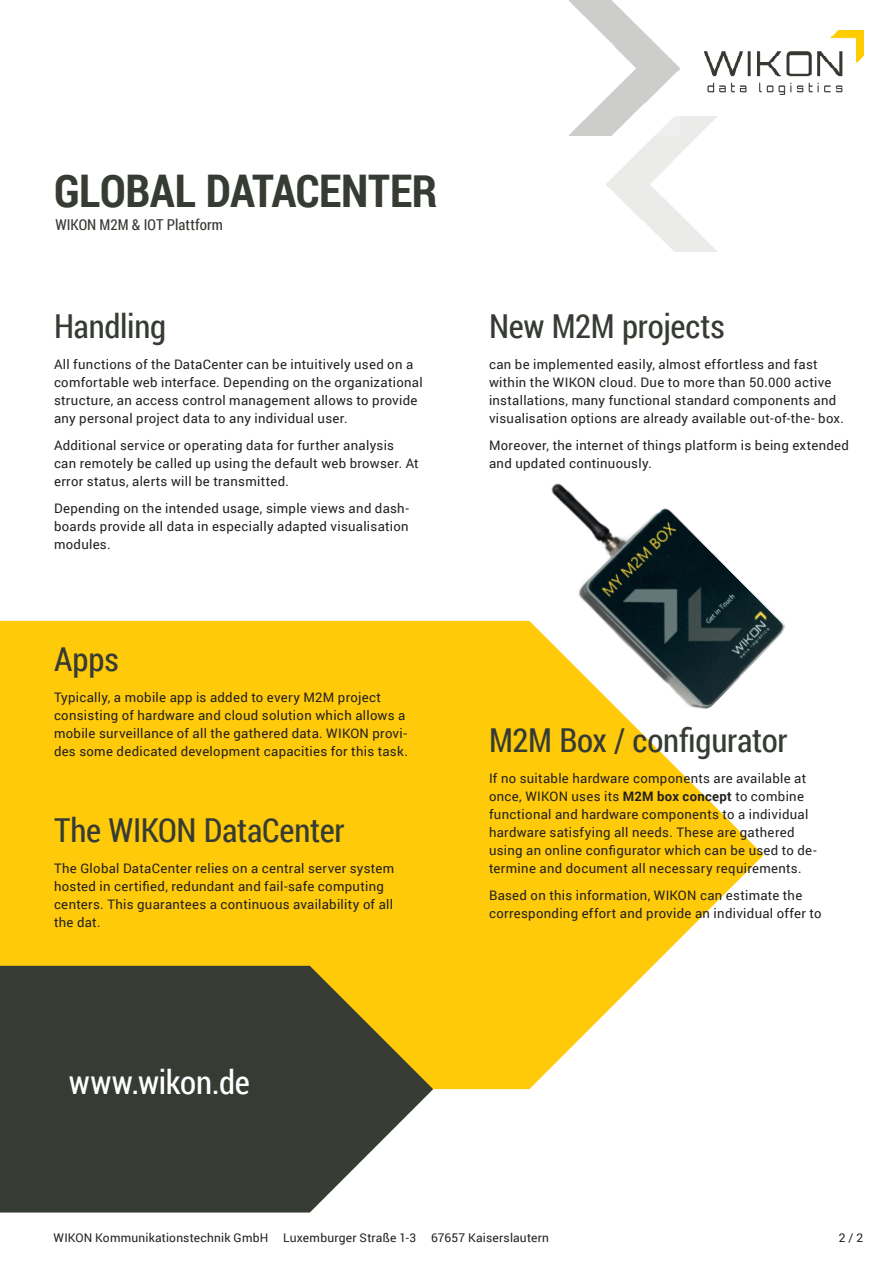
<style>
.page{position:relative;width:893px;height:1263px;background:#fff}
.page>*{position:absolute;margin:0;border:0;box-sizing:border-box;transform-origin:0 0}
.WIKON_Titel_1{font:700 45px "Roboto Condensed";letter-spacing:-.01em;color:#363b34}
.WIKON_Überschrift_1{font:33px "Roboto Condensed";letter-spacing:-.01em;color:#363b34}
.t1{font:33px "Roboto Condensed";letter-spacing:-.005em;color:#fff}
.WIKON_Titel_2{font:15px "Roboto Condensed";color:#363b34}
.WIKON_Fließtext{font:13.2px/18px "Roboto";letter-spacing:.025em;color:#231f20}
.WIKON_Seitenzahl{font:12px "Roboto";letter-spacing:.015em;color:#231f20}
.s1{font-weight:700}
</style>
<div class="page">
<img style="left:570px;top:0;width:110px;height:136px">
<img style="left:705px;top:30px;width:158px;height:64px">
<svg style="left:0;top:621px;width:763px;height:468px;background:#fed028"></svg>
<svg style="left:0;top:966px;width:433px;height:246px;background:#52533f"></svg>
<img style="left:495px;top:483px;width:290px;height:251px">
<p class="WIKON_Titel_1" style="left:54px;top:159px;width:385px">GLOBAL DATACENTER</p>
<p class="WIKON_Titel_2" style="left:55px;top:214px;width:169px">WIKON M2M &amp; IOT Plattform</p>
<p class="WIKON_Überschrift_1" style="left:54px;top:303px;width:114px">Handling</p>
<p class="WIKON_Fließtext" style="left:54px;top:355px;width:370px">All functions of the DataCenter can be intuitively used on a comfortable web interface. Depending on the organizational structure, an access control management allows to provide any personal project data to any individual user.</p>
<p class="WIKON_Fließtext" style="left:54px;top:436px;width:366px">Additional service or operating data for further analysis can remotely be called up using the default web browser. At error status, alerts will be transmitted.</p>
<p class="WIKON_Fließtext" style="left:54px;top:499px;width:357px;text-align:justify">Depending on the intended usage, simple views and dash&shy;boards provide all data in especially adapted visualisation modules.</p>
<p class="WIKON_Überschrift_1" style="left:54px;top:636px;width:66px">Apps</p>
<p class="WIKON_Fließtext" style="left:54px;top:688px;width:355px">Typically, a mobile app is added to every M2M project consisting of hardware and cloud solution which allows a mobile surveillance of all the gathered data. WIKON provi&shy;des some dedicated development capacities for this task.</p>
<p class="WIKON_Überschrift_1" style="left:54px;top:807px;width:292px">The WIKON DataCenter</p>
<p class="WIKON_Fließtext" style="left:54px;top:859px;width:342px">The Global DataCenter relies on a central server system hosted in certified, redundant and fail-safe computing centers. This guarantees a continuous availability of all the dat.</p>
<p class="WIKON_Überschrift_1" style="left:489px;top:303px;width:237px">New M2M projects</p>
<p class="WIKON_Fließtext" style="left:489px;top:355px;width:357px">can be implemented easily, almost effortless and fast within the WIKON cloud. Due to more than 50.000 active installations, many functional standard components and visualisation options are already available out-of-the- box.</p>
<p class="WIKON_Fließtext" style="left:489px;top:436px;width:362px">Moreover, the internet of things platform is being extended and updated continuously.</p>
<p class="WIKON_Überschrift_1" style="left:489px;top:717px;width:300px">M2M Box / configurator</p>
<p class="WIKON_Fließtext" style="left:489px;top:769px;width:329px">If no suitable hardware components are available at once, WIKON uses its <span class="s1">M2M box concept</span> to combine functional and hardware components to a individual hardware satisfying all needs. These are gathered using an online configurator which can be used to de&shy;termine and document all necessary requirements.</p>
<p class="WIKON_Fließtext" style="left:489px;top:886px;width:334px">Based on this information, WIKON can estimate the corresponding effort and provide an individual offer to</p>
<p class="t1" style="left:69px;top:1059px;width:182px">www.wikon.de</p>
<p class="WIKON_Seitenzahl" style="left:54px;top:1229px;width:497px">WIKON Kommunikationstechnik GmbH Luxemburger Straße 1-3 67657 Kaiserslautern</p>
<p class="WIKON_Seitenzahl" style="left:839px;top:1229px;width:26px">2 / 2</p>
</div>
